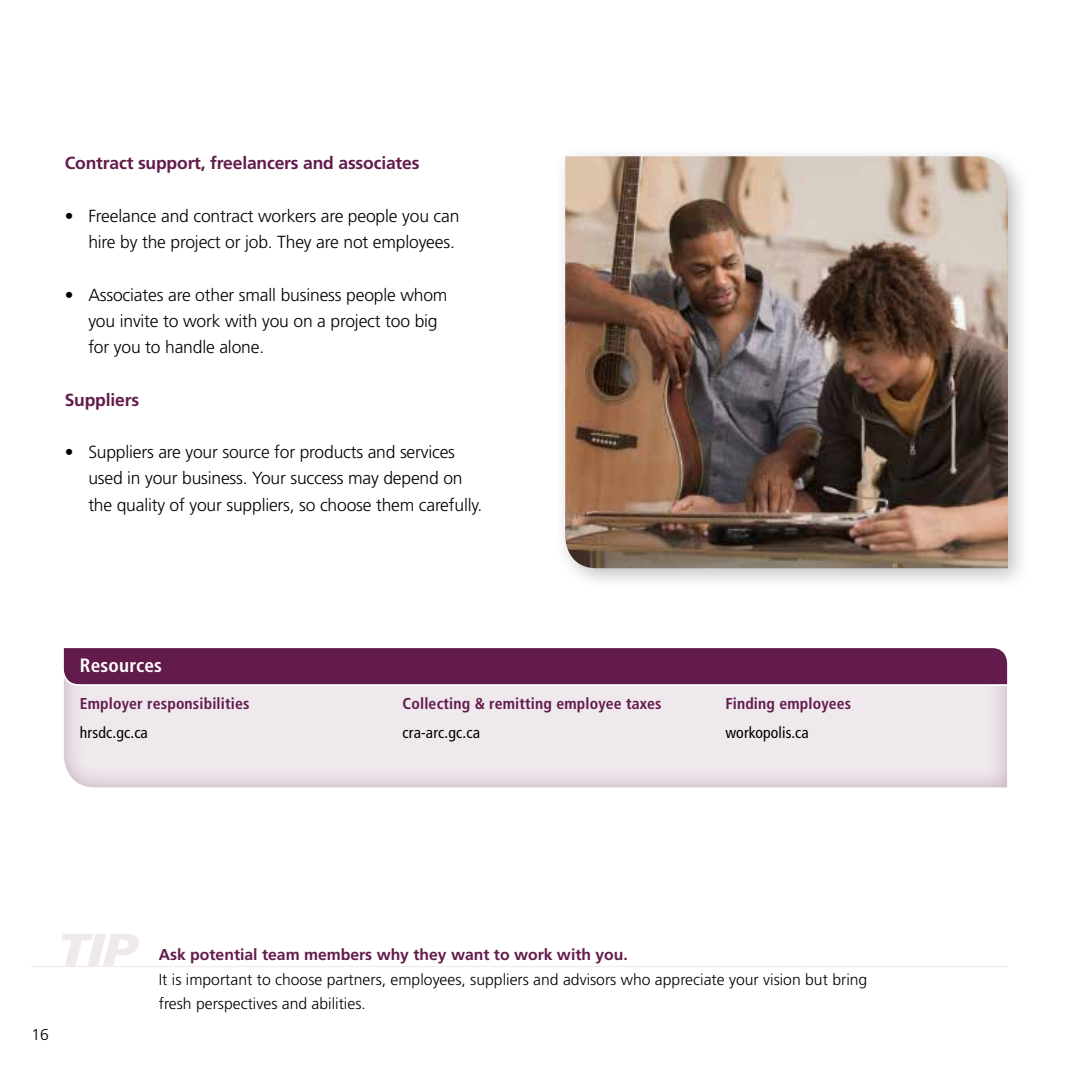
<style>
.page{position:relative;width:1071px;height:1071px;background:#fff}
.page>*{position:absolute;margin:0;border:0;box-sizing:border-box;transform-origin:0 0}
.t1{font:700 condensed 19.25px "Frutiger";letter-spacing:.01em;color:#fff}
.t2{font:300 17.5px/26.2px "Frutiger";letter-spacing:-.01em;color:#000}
.t3{font:700 17.5px "Frutiger";letter-spacing:-.01em;color:#621b4b}
.t4{font:300 15.75px/24.5px "Frutiger";color:#000}
.t5{font:700 condensed 15.75px "Frutiger";letter-spacing:.01em;color:#621b4b}
.t6{font:700 15.75px "Frutiger";color:#621b4b}
.t7{font:condensed 15.75px "Frutiger";letter-spacing:.01em;color:#000}
</style>
<div class="page">
<hr style="left:32px;top:966px;width:976px;height:1px;background:#efe8ed">
<svg style="left:62px;top:934px;width:77px;height:32px"></svg>
<div style="left:553px;top:144px;width:478px;height:447px;background:#000;opacity:.25"></div>
<img style="left:565px;top:156px;width:443px;height:412px">
<div style="left:63px;top:644px;width:945px;height:144px;background:#621b4b;opacity:.3"></div>
<svg style="left:63px;top:646px;width:945px;height:41px;background:#753761"></svg>
<p class="t3" style="left:65px;top:153px;width:356px">Contract support, freelancers and associates</p>
<p class="t2" style="left:65px;top:203px;width:396px;text-align:right">• Freelance and contract workers are people you can hire by the project or job. They are not employees.</p>
<p class="t2" style="left:88px;top:282px;width:361px;text-indent:-24px">• Associates are other small business people whom you invite to work with you on a project too big for you to handle alone.</p>
<p class="t3" style="left:65px;top:389px;width:76px">Suppliers</p>
<p class="t2" style="left:88px;top:439px;width:395px;text-indent:-24px">• Suppliers are your source for products and services used in your business. Your success may depend on the quality of your suppliers, so choose them carefully.</p>
<p class="t1" style="left:80px;top:654px;width:84px">Resources</p>
<p class="t5" style="left:80px;top:694px;width:171px">Employer responsibilities</p>
<p class="t7" style="left:80px;top:723px;width:70px">hrsdc.gc.ca</p>
<p class="t5" style="left:403px;top:694px;width:261px">Collecting &amp; remitting employee taxes</p>
<p class="t7" style="left:403px;top:723px;width:79px">cra-arc.gc.ca</p>
<p class="t5" style="left:725px;top:694px;width:127px">Finding employees</p>
<p class="t7" style="left:725px;top:723px;width:85px">workopolis.ca</p>
<p class="t4" style="left:32px;top:1022px;width:19px">16</p>
<p class="t6" style="left:159px;top:945px;width:471px">Ask potential team members why they want to work with you.</p>
<p class="t4" style="left:159px;top:967px;width:710px">It is important to choose partners, employees, suppliers and advisors who appreciate your vision but bring fresh perspectives and abilities.</p>
</div>
